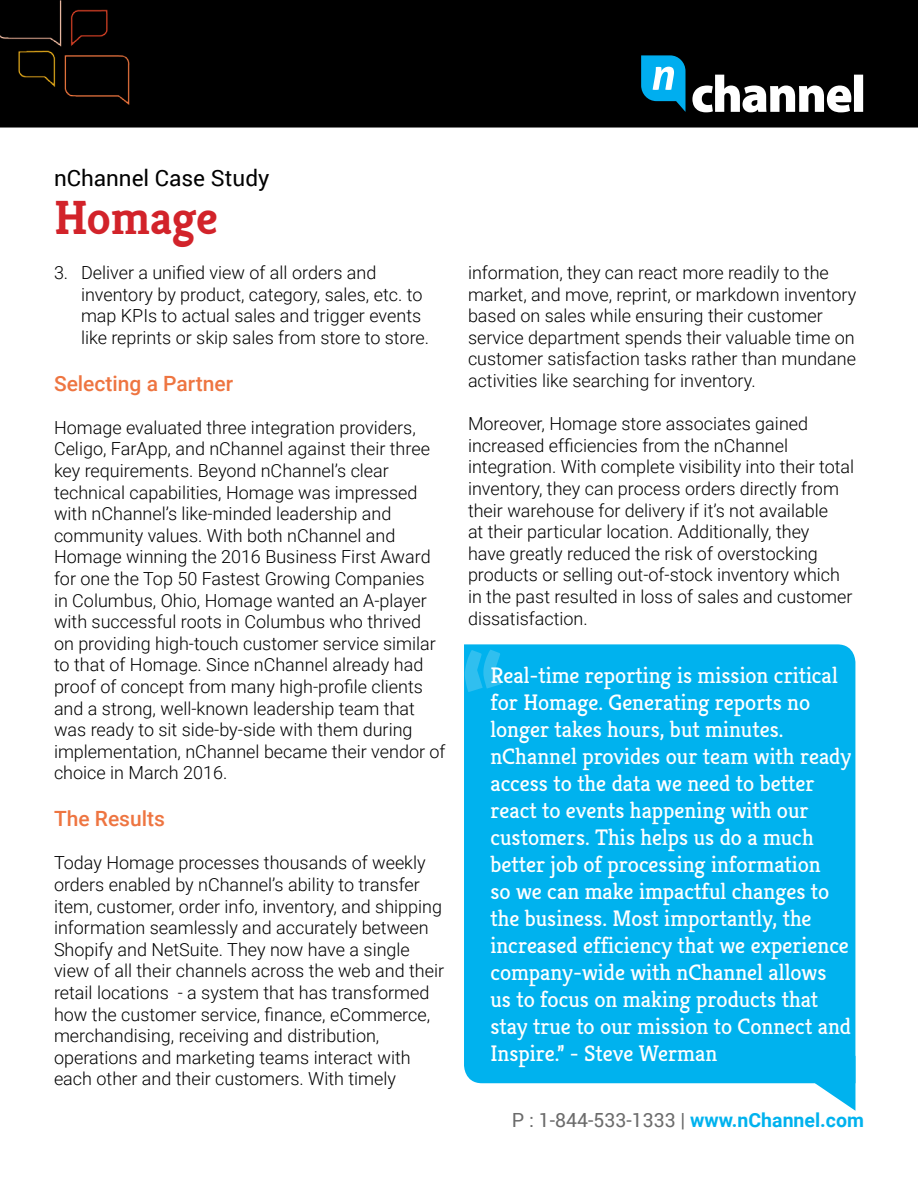
<style>
.page{position:relative;width:918px;height:1188px;background:#fff}
.page>*{position:absolute;margin:0;border:0;box-sizing:border-box;transform-origin:0 0}
.t1{font:700 48px "Kreon";letter-spacing:-.005em;color:#d2232a}
.t2{font:22.5px/27px "Kreon";color:#fff}
.t3{font:22.5px "Roboto";color:#000}
.t4{font:500 21px "Roboto";color:#ee7541}
.t5{font:19.5px "Roboto";color:#6b6b6b}
.t6{font:300 18px/21.6px "Roboto";color:#000}
.s1{font-weight:700;color:#00b2ee}
</style>
<div class="page">
<div style="left:1px;top:0;width:916px;height:127px;background:#000"></div>
<div style="left:0;top:0;width:918px;height:128px;border:2px solid #000"></div>
<svg style="left:692px;top:75px;width:171px;height:37px"></svg>
<svg style="left:641px;top:55px;width:45px;height:57px"></svg>
<img style="left:0;top:0;width:136px;height:108px">
<div style="left:464px;top:644px;width:391px;height:439px;background:#00b2ee"></div>
<svg style="left:815px;top:1056px;width:40px;height:55px"></svg>
<div style="left:464px;top:649px;width:38px;height:43px;background:#00b2ee"></div>
<p class="t3" style="left:54px;top:162px;width:217px">nChannel Case Study</p>
<h1 class="t1" style="left:54px;top:187px;width:166px">Homage</h1>
<p class="t6" style="left:81px;top:261px;width:350px;text-indent:-27px">3. Deliver a unified view of all orders and inventory by product, category, sales, etc. to map KPIs to actual sales and trigger events like reprints or skip sales from store to store.</p>
<p class="t4" style="left:54px;top:368px;width:181px">Selecting a Partner</p>
<p class="t6" style="left:54px;top:416px;width:393px">Homage evaluated three integration providers, Celigo, FarApp, and nChannel against their three key requirements. Beyond nChannel’s clear technical capabilities, Homage was impressed with nChannel’s like-minded leadership and community values. With both nChannel and Homage winning the 2016 Business First Award for one the Top 50 Fastest Growing Companies<br>in Columbus, Ohio, Homage wanted an A-player with successful roots in Columbus who thrived<br>on providing high-touch customer service similar to that of Homage. Since nChannel already had proof of concept from many high-profile clients and a strong, well-known leadership team that was ready to sit side-by-side with them during implementation, nChannel became their vendor of choice in March 2016.</p>
<p class="t4" style="left:54px;top:804px;width:112px">The Results</p>
<p class="t6" style="left:54px;top:852px;width:392px">Today Homage processes thousands of weekly orders enabled by nChannel’s ability to transfer item, customer, order info, inventory, and shipping information seamlessly and accurately between Shopify and NetSuite. They now have a single view of all their channels across the web and their retail locations - a system that has transformed how the customer service, finance, eCommerce, merchandising, receiving and distribution, operations and marketing teams interact with each other and their customers. With timely</p>
<p class="t6" style="left:468px;top:261px;width:390px">information, they can react more readily to the market, and move, reprint, or markdown inventory based on sales while ensuring their customer service department spends their valuable time on customer satisfaction tasks rather than mundane activities like searching for inventory.</p>
<p class="t6" style="left:468px;top:412px;width:388px">Moreover, Homage store associates gained increased efficiencies from the nChannel integration. With complete visibility into their total inventory, they can process orders directly from their warehouse for delivery if it’s not available<br>at their particular location. Additionally, they<br>have greatly reduced the risk of overstocking products or selling out-of-stock inventory which in the past resulted in loss of sales and customer dissatisfaction.</p>
<p class="t2" style="left:490px;top:661px;width:362px">Real-time reporting is mission critical for Homage. Generating reports no longer takes hours, but minutes. nChannel provides our team with ready access to the data we need to better react to events happening with our customers. This helps us do a much better job of processing information<br>so we can make impactful changes to the business. Most importantly, the increased efficiency that we experience company-wide with nChannel allows us to focus on making products that stay true to our mission to Connect and Inspire.” - Steve Werman</p>
<p class="t5" style="left:512px;top:1107px;width:354px">P : 1-844-533-1333 | <span class="s1">www.nChannel.com</span></p>
</div>
